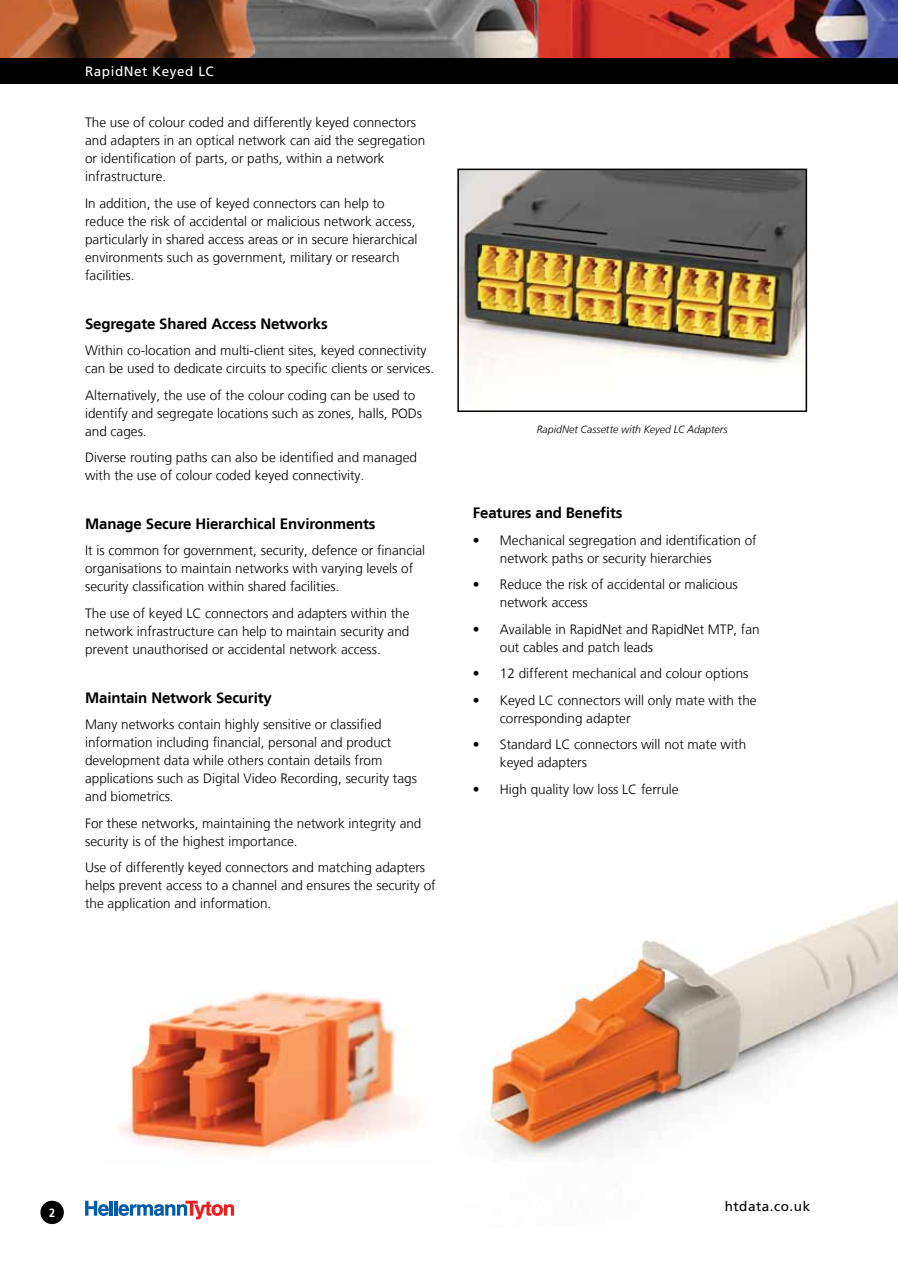
<style>
.page{position:relative;width:898px;height:1263px;background:#fff}
.page>*{position:absolute;margin:0;border:0;box-sizing:border-box;transform-origin:0 0}
.t1{font:700 15px "Frutiger LT";letter-spacing:-.01em;color:#000}
.t2{font:300 13.5px/18px "Frutiger LT";color:#000}
.t3{font:13.5px "Frutiger LT Std";letter-spacing:.04em;color:#fff}
.t4{font:13.5px "Frutiger LT Std";letter-spacing:.04em;color:#000}
.t5{font:700 12px "Frutiger LT";color:#fff;scale:.9 1}
.t6{font:italic 300 10.5px "Frutiger LT";color:#000}
</style>
<div class="page">
<img style="left:0;top:0;width:897px;height:58px">
<div style="left:0;top:58px;width:897px;height:26px;background:#000"></div>
<img style="left:486px;top:901px;width:411px;height:256px">
<img style="left:460px;top:172px;width:343px;height:195px">
<div style="left:457px;top:169px;width:349px;height:243px;border:2px solid #000"></div>
<img style="left:118px;top:991px;width:300px;height:165px">
<hr style="left:110px;top:1201px;width:3px;height:15px;background:#005baa">
<hr style="left:114px;top:1201px;width:4px;height:15px;background:#005baa">
<svg style="left:85px;top:1201px;width:24px;height:15px"></svg>
<svg style="left:118px;top:1201px;width:116px;height:18px"></svg>
<div style="left:40px;top:1201px;width:24px;height:23px;background:#000;border-radius:50%"></div>
<p class="t3" style="left:85px;top:64px;width:130px">RapidNet Keyed LC</p>
<p class="t2" style="left:85px;top:114px;width:341px">The use of colour coded and differently keyed connectors and adapters in an optical network can aid the segregation or identification of parts, or paths, within a network infrastructure.</p>
<p class="t2" style="left:85px;top:194px;width:334px">In addition, the use of keyed connectors can help to reduce the risk of accidental or malicious network access, particularly in shared access areas or in secure hierarchical environments such as government, military or research facilities.</p>
<p class="t1" style="left:85px;top:314px;width:244px">Segregate Shared Access Networks</p>
<p class="t2" style="left:85px;top:342px;width:350px">Within co-location and multi-client sites, keyed connectivity can be used to dedicate circuits to specific clients or services.</p>
<p class="t2" style="left:85px;top:386px;width:338px">Alternatively, the use of the colour coding can be used to identify and segregate locations such as zones, halls, PODs and cages.</p>
<p class="t2" style="left:85px;top:449px;width:333px">Diverse routing paths can also be identified and managed with the use of colour coded keyed connectivity.</p>
<p class="t1" style="left:85px;top:515px;width:292px">Manage Secure Hierarchical Environments</p>
<p class="t2" style="left:85px;top:542px;width:341px">It is common for government, security, defence or financial organisations to maintain networks with varying levels of security classification within shared facilities.</p>
<p class="t2" style="left:85px;top:604px;width:326px;text-align:justify">The use of keyed LC connectors and adapters within the network infrastructure can help to maintain security and prevent unauthorised or accidental network access.</p>
<p class="t1" style="left:85px;top:688px;width:188px">Maintain Network Security</p>
<p class="t2" style="left:85px;top:716px;width:333px">Many networks contain highly sensitive or classified information including financial, personal and product development data while others contain details from applications such as Digital Video Recording, security tags and biometrics.</p>
<p class="t2" style="left:85px;top:814px;width:338px">For these networks, maintaining the network integrity and security is of the highest importance.</p>
<p class="t2" style="left:85px;top:859px;width:352px">Use of differently keyed connectors and matching adapters helps prevent access to a channel and ensures the security of the application and information.</p>
<p class="t6" style="left:536px;top:423px;width:192px">RapidNet Cassette with Keyed LC Adapters</p>
<p class="t1" style="left:472px;top:504px;width:151px">Features and Benefits</p>
<p class="t2" style="left:499px;top:531px;width:258px;text-indent:-27px">• Mechanical segregation and identification of network paths or security hierarchies</p>
<p class="t2" style="left:499px;top:576px;width:239px;text-indent:-27px">• Reduce the risk of accidental or malicious network access</p>
<p class="t2" style="left:499px;top:620px;width:261px;text-indent:-27px">• Available in RapidNet and RapidNet MTP, fan out cables and patch leads</p>
<p class="t2" style="left:472px;top:665px;width:277px">• 12 different mechanical and colour options</p>
<p class="t2" style="left:499px;top:691px;width:258px;text-indent:-27px">• Keyed LC connectors will only mate with the corresponding adapter</p>
<p class="t2" style="left:499px;top:736px;width:248px;text-indent:-27px">• Standard LC connectors will not mate with keyed adapters</p>
<p class="t2" style="left:472px;top:780px;width:207px">• High quality low loss LC ferrule</p>
<p class="t5" style="left:49px;top:1206px;width:8px">2</p>
<p class="t4" style="left:724px;top:1198px;width:87px">htdata.co.uk</p>
</div>
